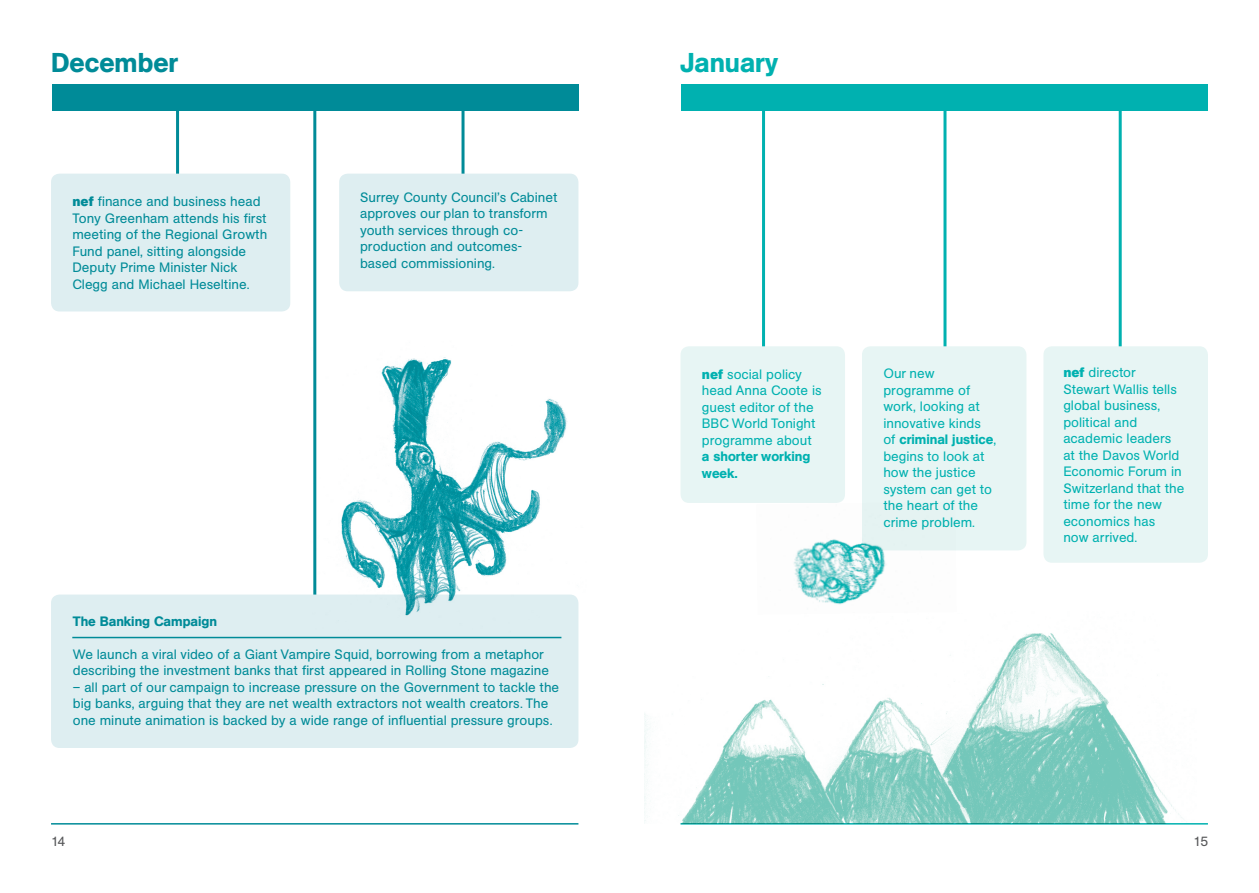
<style>
.page{position:relative;width:1259px;height:893px;background:#fff}
.page>*{position:absolute;margin:0;border:0;box-sizing:border-box;transform-origin:0 0}
.t1{font:500 27px "AG Book BQ";color:#008b98}
.t2{font:500 27px "AG Book BQ";color:#00b1b0}
.t3{font:13.5px/16.5px "AG Book BQ";color:#008b98}
.t4{font:13.5px/16.5px "AG Book BQ";color:#00b1b0}
.t5{font:500 13.5px "AG Book BQ";color:#008b98}
.t6{font:13.5px "AG Book BQ";color:#57585a}
.s1{font-weight:700}
.s2{font-weight:500}
</style>
<div class="page">
<hr style="left:176px;top:106px;width:3px;height:75px;background:#008b98">
<hr style="left:762px;top:103px;width:3px;height:250px;background:#00b1b0">
<hr style="left:943px;top:101px;width:3px;height:252px;background:#00b1b0">
<hr style="left:1118px;top:106px;width:3px;height:247px;background:#00b1b0">
<hr style="left:313px;top:106px;width:3px;height:498px;background:#008b98">
<hr style="left:461px;top:106px;width:3px;height:75px;background:#008b98">
<div style="left:51px;top:174px;width:239px;height:137px;background:#deeef1;border-radius:9px"></div>
<div style="left:680px;top:346px;width:165px;height:157px;background:#e7f5f4;border-radius:9px"></div>
<div style="left:862px;top:346px;width:164px;height:204px;background:#e7f5f4;border-radius:9px"></div>
<div style="left:1043px;top:346px;width:165px;height:217px;background:#e7f5f4;border-radius:9px"></div>
<div style="left:339px;top:174px;width:239px;height:117px;background:#deeef1;border-radius:9px"></div>
<div style="left:52px;top:84px;width:526px;height:27px;background:#008b98"></div>
<div style="left:51px;top:595px;width:527px;height:153px;background:#deeef1;border-radius:9px"></div>
<hr style="left:51px;top:823px;width:527px;height:2px;background:#008b98">
<hr style="left:680px;top:823px;width:528px;height:2px;background:#00b1b0">
<div style="left:681px;top:84px;width:527px;height:27px;background:#00b1b0"></div>
<img style="left:644px;top:633px;width:538px;height:190px">
<img style="left:794px;top:539px;width:162px;height:66px">
<hr style="left:72px;top:637px;width:489px;height:1px;background:#008b98">
<img style="left:311px;top:340px;width:268px;height:292px">
<p class="t1" style="left:51px;top:47px;width:129px">December</p>
<p class="t3" style="left:72px;top:193px;width:196px"><span class="s1">nef</span> finance and business head<br>Tony Greenham attends his first meeting of the Regional Growth<br>Fund panel, sitting alongside<br>Deputy Prime Minister Nick<br>Clegg and Michael Heseltine.</p>
<p class="t3" style="left:360px;top:189px;width:199px">Surrey County Council’s Cabinet approves our plan to transform youth services through co&shy;production and outcomes&shy;based commissioning.</p>
<p class="t5" style="left:73px;top:613px;width:146px">The Banking Campaign</p>
<p class="t3" style="left:73px;top:646px;width:478px">We launch a viral video of a Giant Vampire Squid, borrowing from a metaphor describing the investment banks that first appeared in Rolling Stone magazine</p>
<p class="t3" style="left:73px;top:679px;width:488px">– all part of our campaign to increase pressure on the Government to tackle the big banks, arguing that they are net wealth extractors not wealth creators. The one minute animation is backed by a wide range of influential pressure groups.</p>
<p class="t2" style="left:680px;top:47px;width:99px">January</p>
<p class="t4" style="left:702px;top:366px;width:121px"><span class="s1">nef</span> social policy head Anna Coote is guest editor of the<br>BBC World Tonight programme about <span class="s2">a shorter working week.</span></p>
<p class="t4" style="left:883px;top:366px;width:114px">Our new programme of work, looking at innovative kinds of <span class="s2">criminal justice</span>, begins to look at how the justice system can get to the heart of the crime problem.</p>
<p class="t4" style="left:1063px;top:365px;width:123px"><span class="s1">nef</span> director<br>Stewart Wallis tells global business, political and academic leaders at the Davos World<br>Economic Forum in<br>Switzerland that the time for the new economics has<br>now arrived.</p>
<p class="t6" style="left:51px;top:834px;width:16px">14</p>
<p class="t6" style="left:1193px;top:834px;width:16px">15</p>
</div>
